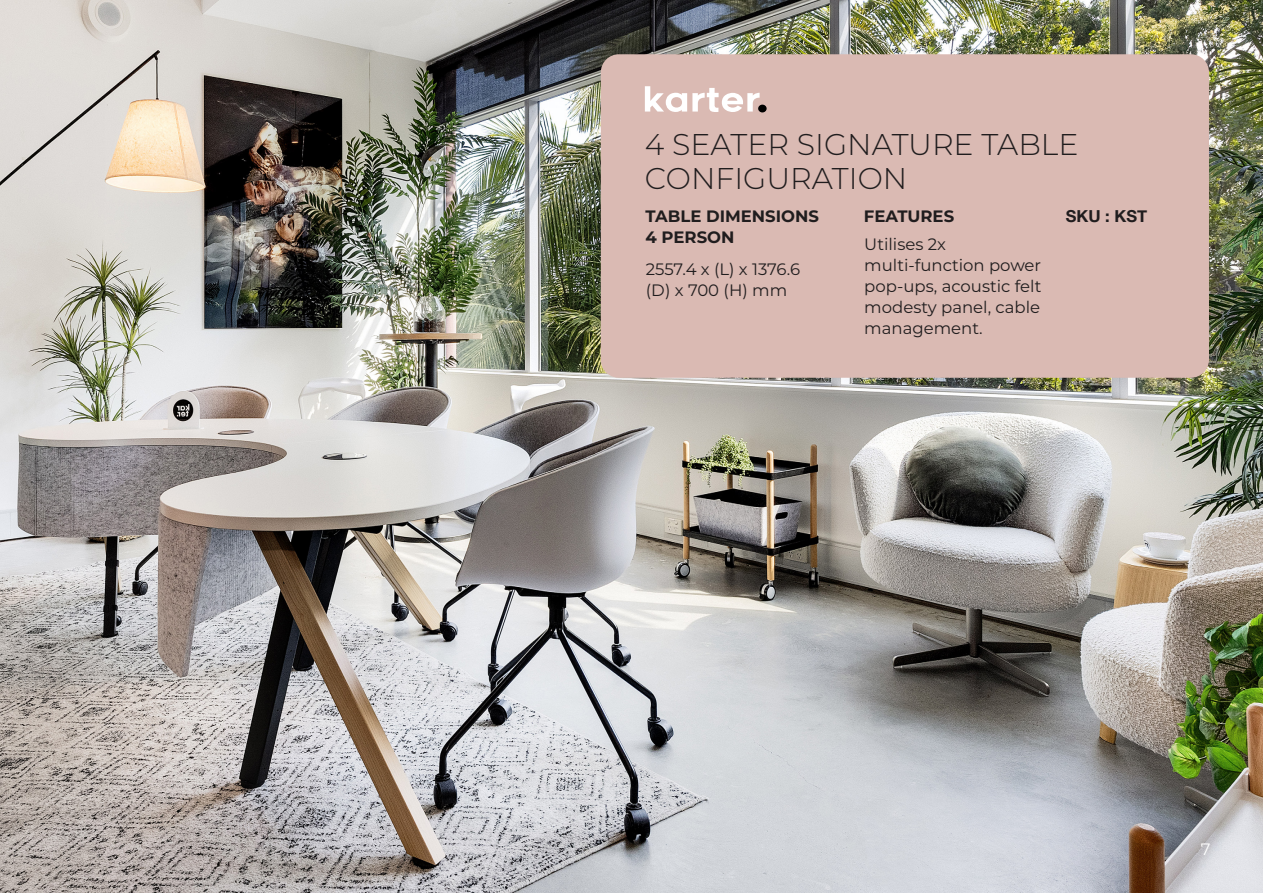
<style>
.page{position:relative;width:1263px;height:893px;background:#fff}
.page>*{position:absolute;margin:0;border:0;box-sizing:border-box;transform-origin:0 0}
.Specs{font:300 30px/34.5px "Montserrat";color:#201d1e}
.Normal_Para{font:16.5px/21px "Montserrat";color:#201d1e}
.t1{font:700 16.5px "Montserrat";color:#201d1e}
.t2{font:700 16.5px "Helvetica Neue";color:#201d1e}
.Normal_Para-2{font:16.5px "Montserrat";color:#fff}
</style>
<div class="page">
<img style="left:0;top:0;width:1263px;height:893px">
<div style="left:601px;top:54px;width:608px;height:324px;background:#dabab3;border-radius:18px"></div>
<svg style="left:645px;top:86px;width:115px;height:26px"></svg>
<div style="left:758px;top:105px;width:9px;height:7px;background:#000;border-radius:50%"></div>
<p class="Specs" style="left:645px;top:126px;width:435px">4 SEATER SIGNATURE TABLE<br>CONFIGURATION</p>
<p class="t1" style="left:645px;top:204px;width:175px">TABLE DIMENSIONS</p>
<p class="t1" style="left:645px;top:225px;width:90px">4 PERSON</p>
<p class="Normal_Para" style="left:646px;top:258px;width:156px">2557.4 x (L) x 1376.6 (D) x 700 (H) mm</p>
<p class="t2" style="left:1066px;top:203px;width:83px">SKU : KST</p>
<p class="t1" style="left:864px;top:204px;width:92px">FEATURES</p>
<p class="Normal_Para" style="left:864px;top:233px;width:83px">Utilises 2x</p>
<p class="Normal_Para" style="left:864px;top:254px;width:179px;text-align:justify">multi-function power pop-ups, acoustic felt modesty panel, cable management.</p>
<p class="Normal_Para-2" style="left:1201px;top:838px;width:11px">7</p>
</div>
